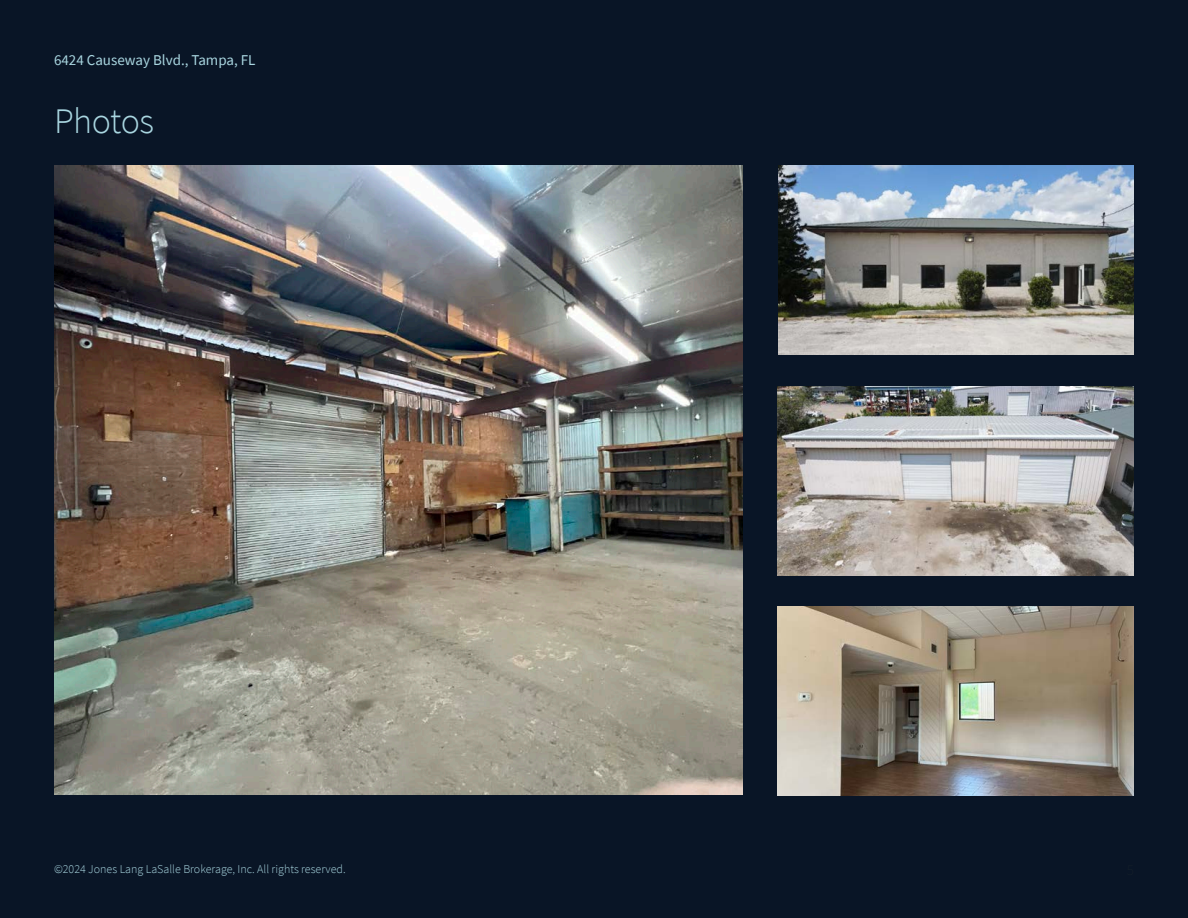
<style>
.page{position:relative;width:1188px;height:918px;background:#091526}
.page>*{position:absolute;margin:0;border:0;box-sizing:border-box;transform-origin:0 0}
.Section_heading_-_24pt{font:300 36px "Source Sans Pro";letter-spacing:-.02em;color:#a9d6e0}
.Running_header{font:15px "Source Sans Pro";color:#a9d6e0}
.Page_no{font:300 12px "Source Sans Pro";color:#a9d6e0}
</style>
<div class="page">
<img style="left:54px;top:166px;width:688px;height:629px">
<img style="left:778px;top:166px;width:356px;height:189px">
<img style="left:778px;top:386px;width:355px;height:190px">
<img style="left:778px;top:606px;width:355px;height:190px">
<p class="Running_header" style="left:54px;top:51px;width:203px">6424 Causeway Blvd., Tampa, FL</p>
<p class="Section_heading_-_24pt" style="left:54px;top:99px;width:102px">Photos</p>
<p class="Page_no" style="left:54px;top:862px;width:293px">©2024 Jones Lang LaSalle Brokerage, Inc. All rights reserved.</p>
</div>
